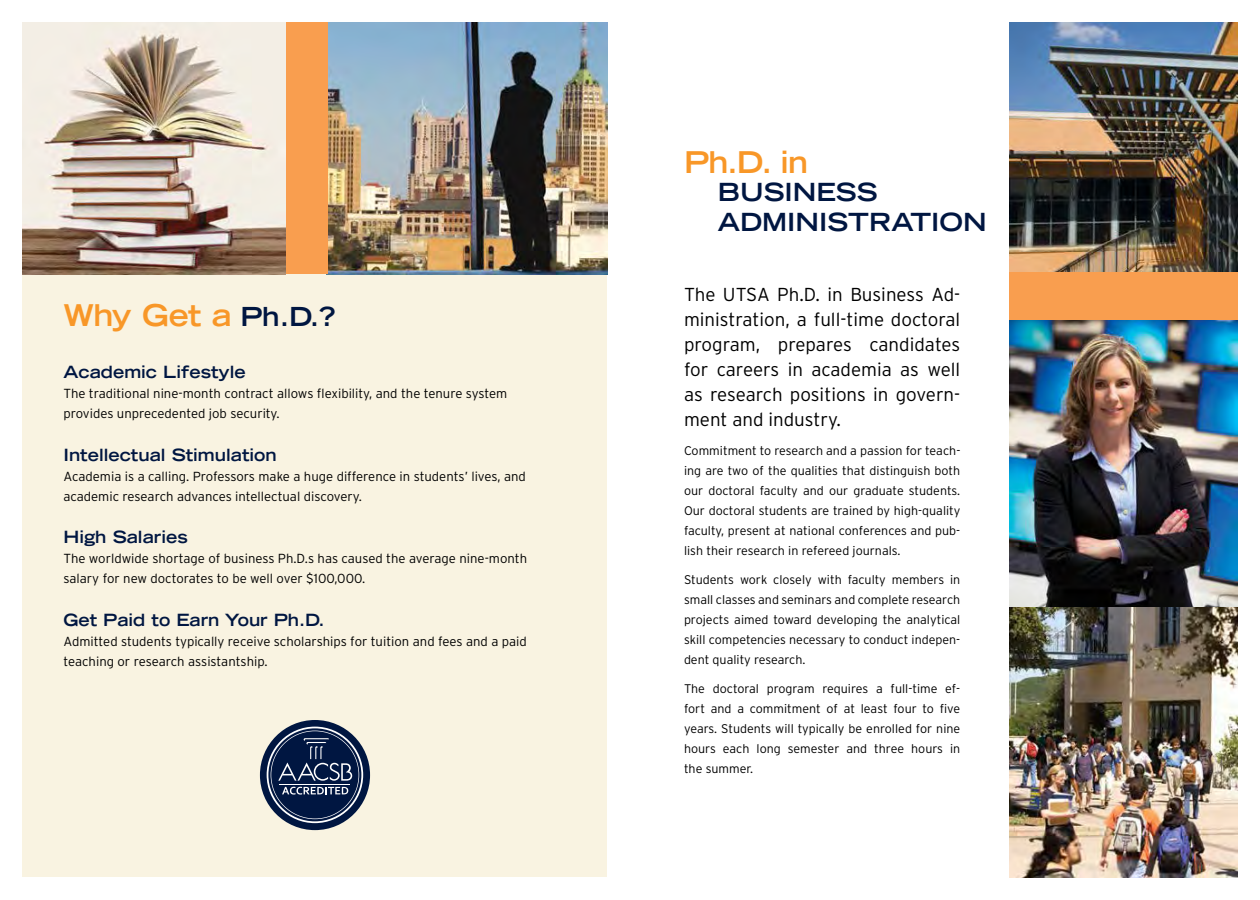
<style>
.page{position:relative;width:1260px;height:900px;background:#fff}
.page>*{position:absolute;margin:0;border:0;box-sizing:border-box;transform-origin:0 0}
.t1{font:700 expanded 30px "Trade Gothic LH";letter-spacing:-.02em;color:#f89728}
.t2{font:700 expanded 25px/30px "Trade Gothic LH";color:#001641}
.t3{font:300 18.75px/25px "Geo Int";color:#000;text-align:justify}
.t4{font:700 expanded 16.88px "Trade Gothic LH";color:#001641}
.t5{font:300 13.12px/20px "Geo Int";color:#000}
.t6{font:300 12.5px/20px "Geo Int";color:#000;text-align:justify}
.s1{font-size:26.25px;color:#001641}
</style>
<div class="page">
<img style="left:1009px;top:320px;width:229px;height:288px">
<img style="left:1009px;top:608px;width:229px;height:269px">
<img style="left:1009px;top:22px;width:229px;height:250px">
<div style="left:1009px;top:272px;width:229px;height:48px;background:#f99e4f"></div>
<div style="left:22px;top:22px;width:586px;height:856px;background:#f9f3e1"></div>
<img style="left:328px;top:22px;width:280px;height:253px">
<div style="left:281px;top:22px;width:47px;height:253px;background:#f99e4f"></div>
<img style="left:22px;top:22px;width:263px;height:252px">
<div style="left:260px;top:720px;width:110px;height:110px;background:#001641;border-radius:50%"></div>
<svg style="left:267px;top:727px;width:96px;height:96px"></svg>
<h1 class="t1" style="left:63px;top:296px;width:274px">Why Get a <span class="s1">Ph.D.?</span></h1>
<h3 class="t4" style="left:63px;top:361px;width:184px">Academic Lifestyle</h3>
<p class="t5" style="left:63px;top:384px;width:445px">The traditional nine-month contract allows flexibility, and the tenure system provides unprecedented job security.</p>
<h3 class="t4" style="left:63px;top:444px;width:215px">Intellectual Stimulation</h3>
<p class="t5" style="left:63px;top:466px;width:464px">Academia is a calling. Professors make a huge difference in students’ lives, and academic research advances intellectual discovery.</p>
<h3 class="t4" style="left:63px;top:526px;width:126px">High Salaries</h3>
<p class="t5" style="left:63px;top:549px;width:465px">The worldwide shortage of business Ph.D.s has caused the average nine-month salary for new doctorates to be well over $100,000.</p>
<h3 class="t4" style="left:63px;top:609px;width:263px">Get Paid to Earn Your Ph.D.</h3>
<p class="t5" style="left:63px;top:631px;width:465px">Admitted students typically receive scholarships for tuition and fees and a paid teaching or research assistantship.</p>
<h1 class="t1" style="left:684px;top:143px;width:126px">Ph.D. in</h1>
<h2 class="t2" style="left:718px;top:176px;width:270px">BUSINESS<br>ADMINISTRATION</h2>
<h3 class="t3" style="left:684px;top:282px;width:278px">The UTSA Ph.D. in Business Ad&shy;ministration, a full-time doctoral program, prepares candidates for careers in academia as well as research positions in govern&shy;ment and industry.</h3>
<p class="t6" style="left:684px;top:440px;width:278px">Commitment to research and a passion for teach&shy;ing are two of the qualities that distinguish both our doctoral faculty and our graduate students.<br>Our doctoral students are trained by high-quality faculty, present at national conferences and pub&shy;lish their research in refereed journals.</p>
<p class="t6" style="left:684px;top:569px;width:278px">Students work closely with faculty members in small classes and seminars and complete research projects aimed toward developing the analytical skill competencies necessary to conduct indepen&shy;dent quality research.</p>
<p class="t6" style="left:684px;top:678px;width:278px">The doctoral program requires a full-time ef&shy;fort and a commitment of at least four to five years. Students will typically be enrolled for nine hours each long semester and three hours in the summer.</p>
</div>
